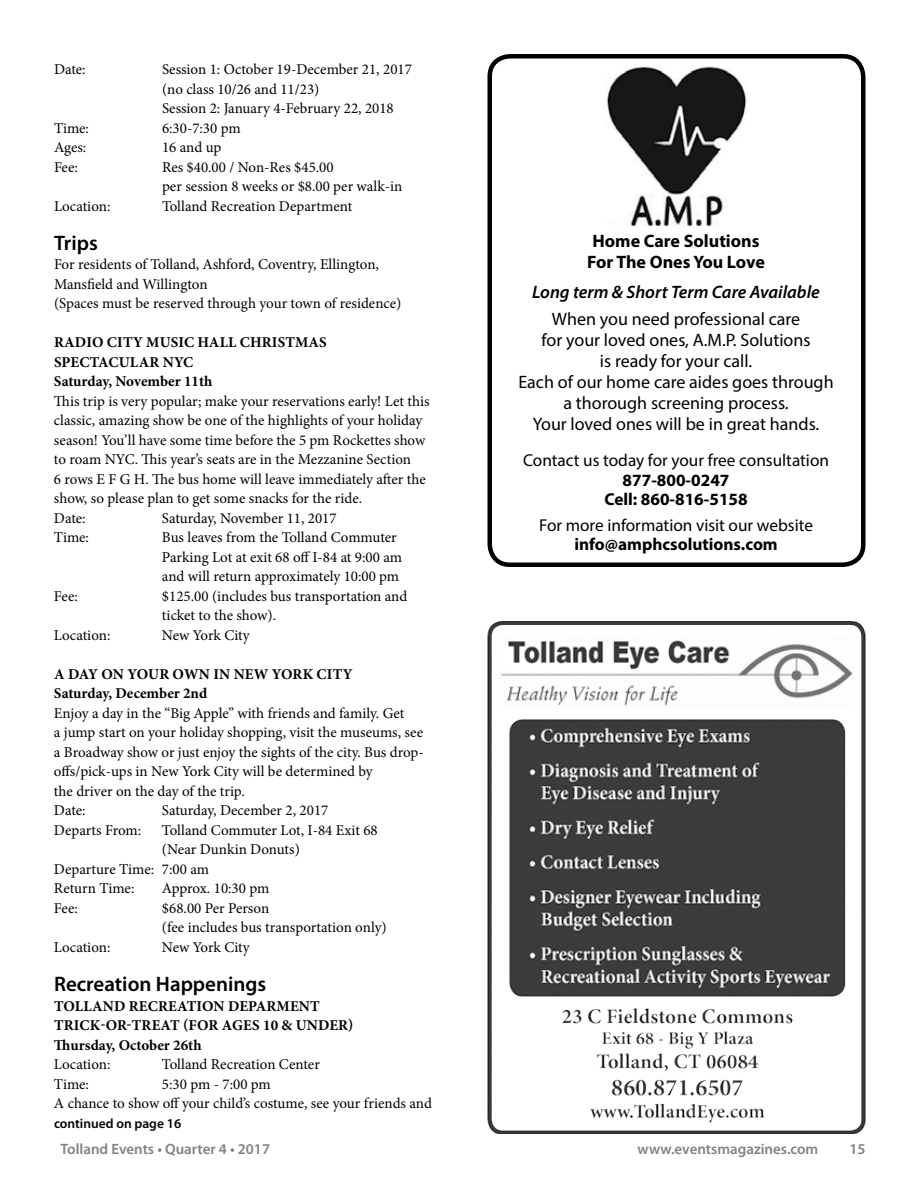
<style>
.page{position:relative;width:918px;height:1188px;background:#fff}
.page>*{position:absolute;margin:0;border:0;box-sizing:border-box;transform-origin:0 0}
.t1{font:600 21px "Myriad Pro";color:#000}
.t2{font:18px/21px "Myriad Pro";color:#000;text-align:center}
.t3{font:700 18px/21px "Myriad Pro";color:#000}
.t4{font:italic 600 18px "Myriad Pro";color:#000}
.t5{font:17.25px "Myriad Pro";color:#000}
.t6{font:700 17.25px/19.5px "Myriad Pro";color:#000;text-align:center}
.t7{font:15px/19.5px "Minion Pro";color:#000}
.t8{font:700 15px/19.5px "Minion Pro";letter-spacing:.005em;color:#000}
.t9{font:600 15px "Myriad Pro";color:#808285}
.t10{font:600 13.5px "Myriad Pro";color:#000}
</style>
<div class="page">
<img style="left:488px;top:621px;width:378px;height:513px">
<div style="left:488px;top:54px;width:378px;height:513px;border:4px solid #000;border-radius:20px"></div>
<img style="left:607px;top:66px;width:140px;height:160px">
<p class="t7" style="left:54px;top:60px;width:33px">Date:</p>
<p class="t7" style="left:162px;top:60px;width:251px">Session 1: October 19-December 21, 2017 (no class 10/26 and 11/23)<br>Session 2: January 4-February 22, 2018</p>
<p class="t7" style="left:54px;top:118px;width:37px">Time:</p>
<p class="t7" style="left:162px;top:118px;width:80px">6:30-7:30 pm</p>
<p class="t7" style="left:54px;top:138px;width:34px">Ages:</p>
<p class="t7" style="left:162px;top:138px;width:61px">16 and up</p>
<p class="t7" style="left:54px;top:157px;width:25px">Fee:</p>
<p class="t7" style="left:162px;top:157px;width:242px">Res $40.00 / Non-Res $45.00<br>per session 8 weeks or $8.00 per walk-in</p>
<p class="t7" style="left:54px;top:196px;width:58px">Location:</p>
<p class="t7" style="left:162px;top:196px;width:192px">Tolland Recreation Department</p>
<h1 class="t1" style="left:54px;top:230px;width:45px">Trips</h1>
<p class="t7" style="left:54px;top:255px;width:349px">For residents of Tolland, Ashford, Coventry, Ellington,<br>Mansfield and Willington<br>(Spaces must be reserved through your town of residence)</p>
<p class="t8" style="left:54px;top:333px;width:274px">RADIO CITY MUSIC HALL CHRISTMAS<br>SPECTACULAR NYC<br>Saturday, November 11th</p>
<p class="t7" style="left:54px;top:391px;width:377px">This trip is very popular; make your reservations early! Let this classic, amazing show be one of the highlights of your holiday season! You’ll have some time before the 5 pm Rockettes show to roam NYC. This year’s seats are in the Mezzanine Section<br>6 rows E F G H. The bus home will leave immediately after the show, so please plan to get some snacks for the ride.<br>Date:</p>
<p class="t7" style="left:162px;top:508px;width:176px">Saturday, November 11, 2017</p>
<p class="t7" style="left:54px;top:528px;width:37px">Time:</p>
<p class="t7" style="left:162px;top:528px;width:242px">Bus leaves from the Tolland Commuter<br>Parking Lot at exit 68 off I-84 at 9:00 am and will return approximately 10:00 pm</p>
<p class="t7" style="left:54px;top:586px;width:25px">Fee:</p>
<p class="t7" style="left:162px;top:586px;width:247px">$125.00 (includes bus transportation and ticket to the show).</p>
<p class="t7" style="left:54px;top:625px;width:58px">Location:</p>
<p class="t7" style="left:162px;top:625px;width:89px">New York City</p>
<p class="t8" style="left:54px;top:664px;width:300px">A DAY ON YOUR OWN IN NEW YORK CITY<br>Saturday, December 2nd</p>
<p class="t7" style="left:54px;top:703px;width:371px">Enjoy a day in the “Big Apple” with friends and family. Get<br>a jump start on your holiday shopping, visit the museums, see a Broadway show or just enjoy the sights of the city. Bus drop&shy;offs/pick-ups in New York City will be determined by<br>the driver on the day of the trip.<br>Date:</p>
<p class="t7" style="left:162px;top:801px;width:168px">Saturday, December 2, 2017</p>
<p class="t7" style="left:54px;top:820px;width:89px">Departs From:</p>
<p class="t7" style="left:162px;top:820px;width:217px">Tolland Commuter Lot, I-84 Exit 68</p>
<p class="t7" style="left:162px;top:840px;width:139px">(Near Dunkin Donuts)</p>
<p class="t7" style="left:54px;top:859px;width:157px">Departure Time: 7:00 am</p>
<p class="t7" style="left:54px;top:879px;width:82px">Return Time:</p>
<p class="t7" style="left:162px;top:879px;width:109px">Approx. 10:30 pm</p>
<p class="t7" style="left:54px;top:898px;width:25px">Fee:</p>
<p class="t7" style="left:162px;top:898px;width:226px">$68.00 Per Person<br>(fee includes bus transportation only)</p>
<p class="t7" style="left:54px;top:937px;width:58px">Location:</p>
<p class="t7" style="left:162px;top:937px;width:89px">New York City</p>
<h1 class="t1" style="left:54px;top:971px;width:214px">Recreation Happenings</h1>
<p class="t8" style="left:54px;top:996px;width:301px">TOLLAND RECREATION DEPARMENT<br>TRICK-OR-TREAT (FOR AGES 10 &amp; UNDER)<br>Thursday, October 26th</p>
<p class="t7" style="left:54px;top:1055px;width:58px">Location:</p>
<p class="t7" style="left:162px;top:1055px;width:159px">Tolland Recreation Center</p>
<p class="t7" style="left:54px;top:1074px;width:37px">Time:</p>
<p class="t7" style="left:54px;top:1074px;width:379px;text-indent:108px">5:30 pm - 7:00 pm<br>A chance to show off your child’s costume, see your friends and</p>
<p class="t10" style="left:54px;top:1115px;width:129px">continued on page 16</p>
<p class="t3" style="left:587px;top:230px;width:179px">Home Care Solutions<br>For The Ones You Love</p>
<p class="t4" style="left:532px;top:281px;width:289px">Long term &amp; Short Term Care Available</p>
<p class="t2" style="left:518px;top:308px;width:317px">When you need professional care<br>for your loved ones, A.M.P. Solutions<br>is ready for your call.<br>Each of our home care aides goes through a thorough screening process.<br>Your loved ones will be in great hands.</p>
<p class="t5" style="left:523px;top:450px;width:307px">Contact us today for your free consultation</p>
<p class="t6" style="left:604px;top:470px;width:145px">877-800-0247<br>Cell: 860-816-5158</p>
<p class="t5" style="left:539px;top:514px;width:275px">For more information visit our website</p>
<p class="t6" style="left:574px;top:534px;width:205px">info@amphcsolutions.com</p>
<p class="t9" style="left:61px;top:1140px;width:211px">Tolland Events • Quarter 4 • 2017</p>
<p class="t9" style="left:638px;top:1140px;width:182px">www.eventsmagazines.com</p>
<p class="t9" style="left:849px;top:1140px;width:18px">15</p>
</div>
